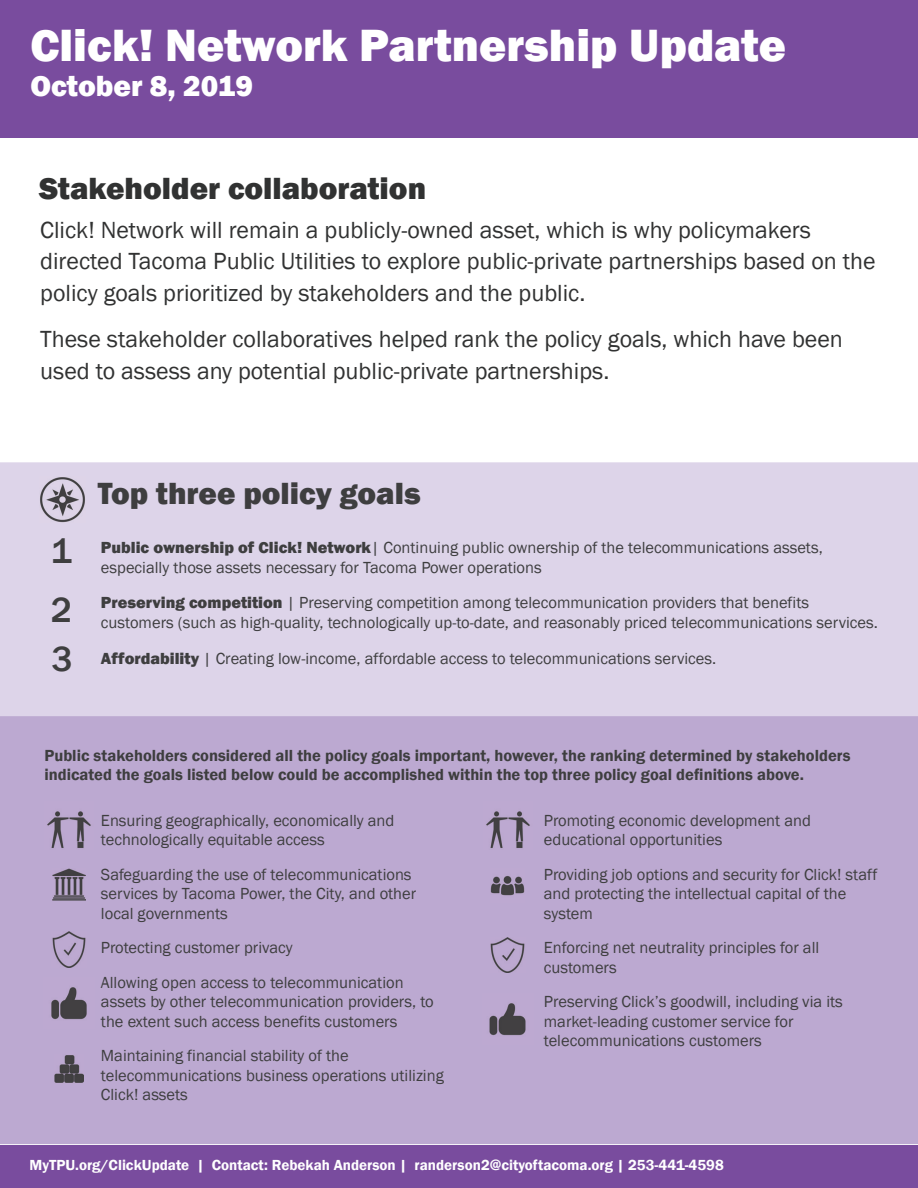
<style>
.page{position:relative;width:918px;height:1188px;background:#fff}
.page>*{position:absolute;margin:0;border:0;box-sizing:border-box;transform-origin:0 0}
.t1{font:800 46.5px "Franklin Gothic";color:#fff}
.t2{font:500 36px/58.8px "Franklin Gothic";color:#3e3e3f}
.t3{font:800 31.5px "Franklin Gothic";color:#313232}
.t4{font:800 31.5px "Franklin Gothic";color:#3e3e3f}
.t5{font:800 30px "Franklin Gothic";color:#fff}
.t6{font:24px/31.5px "Franklin Gothic";color:#313232}
.t7{font:16.5px/19.5px "Franklin Gothic";color:#3e3e3f}
.t8{font:600 16.5px/19.5px "Franklin Gothic";color:#3e3e3f}
.t9{font:600 15px "Franklin Gothic";color:#fff}
.s1{font-weight:800}
</style>
<div class="page">
<div style="left:0;top:462px;width:918px;height:254px;background:#ddd4e9"></div>
<div style="left:0;top:716px;width:918px;height:428px;background:#bca9d1"></div>
<img style="left:39px;top:476px;width:47px;height:46px">
<div style="left:0;top:0;width:918px;height:138px;background:#794c9e"></div>
<img style="left:44px;top:801px;width:49px;height:49px">
<img style="left:51px;top:932px;width:35px;height:35px">
<img style="left:490px;top:937px;width:35px;height:36px">
<img style="left:491px;top:869px;width:34px;height:33px">
<img style="left:53px;top:869px;width:32px;height:32px">
<img style="left:54px;top:1054px;width:30px;height:30px">
<img style="left:483px;top:801px;width:49px;height:49px">
<img style="left:43px;top:977px;width:51px;height:52px">
<img style="left:482px;top:994px;width:51px;height:51px">
<div style="left:0;top:1145px;width:918px;height:43px;background:#794c9e"></div>
<h1 class="t1" style="left:30px;top:15px;width:757px">Click! Network Partnership Update</h1>
<h3 class="t5" style="left:30px;top:66px;width:224px">October 8, 2019</h3>
<h3 class="t3" style="left:39px;top:168px;width:389px">Stakeholder collaboration</h3>
<h3 class="t6" style="left:40px;top:215px;width:837px">Click! Network will remain a publicly-owned asset, which is why policymakers directed Tacoma Public Utilities to explore public-private partnerships based on the policy goals prioritized by stakeholders and the public.</h3>
<h3 class="t6" style="left:40px;top:324px;width:804px">These stakeholder collaboratives helped rank the policy goals, which have been used to assess any potential public-private partnerships.</h3>
<h2 class="t2" style="left:51px;top:522px;width:23px">1<br>2</h2>
<h2 class="t2" style="left:51px;top:630px;width:23px">3</h2>
<h3 class="t4" style="left:98px;top:473px;width:325px">Top three policy goals</h3>
<p class="t7" style="left:101px;top:537px;width:723px;line-height:20.2px"><span class="s1">Public ownership of Click! Network</span>| Continuing public ownership of the telecommunications assets, especially those assets necessary for Tacoma Power operations</p>
<p class="t7" style="left:101px;top:593px;width:779px;line-height:20.2px"><span class="s1">Preserving competition</span> | Preserving competition among telecommunication providers that benefits customers (such as high-quality, technologically up-to-date, and reasonably priced telecommunications services.</p>
<p class="t7" style="left:101px;top:649px;width:617px"><span class="s1">Affordability</span> | Creating low-income, affordable access to telecommunications services.</p>
<p class="t8" style="left:44px;top:746px;width:808px">Public stakeholders considered all the policy goals important, however, the ranking determined by stakeholders indicated the goals listed below could be accomplished within the top three policy goal definitions above.</p>
<p class="t7" style="left:101px;top:811px;width:295px">Ensuring geographically, economically and technologically equitable access</p>
<p class="t7" style="left:101px;top:865px;width:317px">Safeguarding the use of telecommunications services by Tacoma Power, the City, and other local governments</p>
<p class="t7" style="left:101px;top:931px;width:304px;line-height:34.5px">Protecting customer privacy<br>Allowing open access to telecommunication</p>
<p class="t7" style="left:101px;top:992px;width:334px">assets by other telecommunication providers, to the extent such access benefits customers</p>
<p class="t7" style="left:101px;top:1046px;width:344px">Maintaining financial stability of the telecommunications business operations utilizing<br>Click! assets</p>
<p class="t7" style="left:544px;top:811px;width:269px">Promoting economic development and educational opportunities</p>
<p class="t7" style="left:544px;top:865px;width:335px">Providing job options and security for Click! staff and protecting the intellectual capital of the system</p>
<p class="t7" style="left:544px;top:938px;width:277px">Enforcing net neutrality principles for all customers</p>
<p class="t7" style="left:544px;top:992px;width:301px">Preserving Click’s goodwill, including via its market-leading customer service for telecommunications customers</p>
<p class="t9" style="left:30px;top:1156px;width:696px">MyTPU.org/ClickUpdate | Contact: Rebekah Anderson | randerson2@cityoftacoma.org | 253-441-4598</p>
</div>
